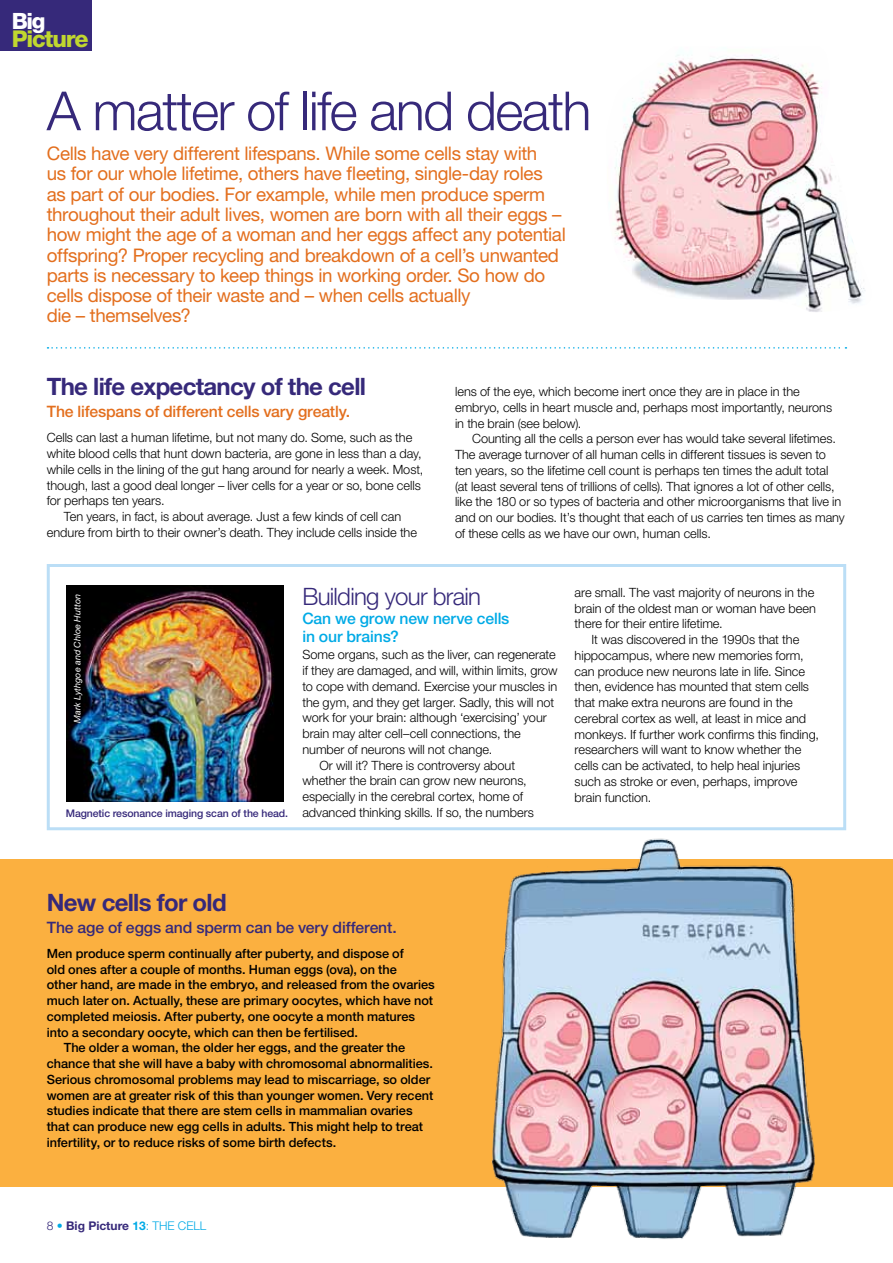
<style>
.page{position:relative;width:893px;height:1263px;background:#fff}
.page>*{position:absolute;margin:0;border:0;box-sizing:border-box;transform-origin:0 0}
.t1{font:300 54px "Helvetica Neue LT";letter-spacing:-.03em;color:#36297a}
.t2{font:700 24px "Helvetica Neue LT";letter-spacing:-.03em;color:#36297a}
.t3{font:300 24px "Helvetica Neue LT";letter-spacing:-.03em;color:#36297a}
.t4{font:800 23.25px "Helvetica Neue LT";letter-spacing:-.05em;color:#c1d72f}
.t5{font:800 22.5px "Helvetica Neue LT";color:#fff}
.t6{font:18.75px/20.2px "Helvetica Neue LT";letter-spacing:-.02em;color:#e36f1e}
.t7{font:500 15.75px "Helvetica Neue LT";letter-spacing:-.01em;color:#e36f1e}
.t8{font:500 15.75px "Helvetica Neue LT";letter-spacing:-.01em;color:#36297a}
.t9{font:500 15.75px/17.2px "Helvetica Neue LT";letter-spacing:-.01em;color:#00aae6}
.t10{font:300 12.75px/15.8px "Helvetica Neue LT";color:#000}
.t11{font:500 12.75px "Helvetica Neue LT";color:#000}
.t12{font:700 12px "Helvetica Neue LT";color:#36297a}
.t13{font:500 10.5px "Helvetica Neue LT";letter-spacing:-.01em;color:#36297a}
.t14{font:italic 9px "Helvetica Neue LT";letter-spacing:.01em;color:#fff}
.s1{font-weight:300}
.s2{font-weight:300;color:#00aae6}
.s3{color:#00aae6}
</style>
<div class="page">
<div style="left:0;top:859px;width:893px;height:327px;background:#fbb040"></div>
<div style="left:47px;top:564px;width:799px;height:266px;border:3px solid #bbdef6"></div>
<div style="left:0;top:0;width:91px;height:50px;background:#36297a"></div>
<img style="left:66px;top:586px;width:217px;height:215px">
<svg style="left:48px;top:347px;width:798px;height:2px"></svg>
<img style="left:615px;top:55px;width:250px;height:257px">
<img style="left:477px;top:838px;width:354px;height:401px">
<h3 class="t5" style="left:12px;top:8px;width:35px">Big</h3>
<h3 class="t4" style="left:12px;top:24px;width:78px">Picture</h3>
<h1 class="t1" style="left:47px;top:78px;width:546px">A matter of life and death</h1>
<p class="t6" style="left:47px;top:143px;width:521px">Cells have very different lifespans. While some cells stay with<br>us for our whole lifetime, others have fleeting, single-day roles as part of our bodies. For example, while men produce sperm throughout their adult lives, women are born with all their eggs – how might the age of a woman and her eggs affect any potential offspring? Proper recycling and breakdown of a cell’s unwanted parts is necessary to keep things in working order. So how do cells dispose of their waste and – when cells actually<br>die – themselves?</p>
<h2 class="t2" style="left:47px;top:371px;width:321px">The life expectancy of the cell</h2>
<p class="t10" style="left:47px;top:430px;width:367px">Cells can last a human lifetime, but not many do. Some, such as the</p>
<p class="t10" style="left:47px;top:445px;width:376px">white blood cells that hunt down bacteria, are gone in less than a day,</p>
<p class="t10" style="left:47px;top:461px;width:378px">while cells in the lining of the gut hang around for nearly a week. Most,</p>
<p class="t10" style="left:47px;top:477px;width:376px">though, last a good deal longer – liver cells for a year or so, bone cells</p>
<p class="t10" style="left:47px;top:493px;width:120px">for perhaps ten years.</p>
<p class="t10" style="left:64px;top:508px;width:339px">Ten years, in fact, is about average. Just a few kinds of cell can</p>
<p class="t10" style="left:47px;top:524px;width:372px">endure from birth to their owner’s death. They include cells inside the</p>
<p class="t7" style="left:47px;top:402px;width:305px">The lifespans of different cells vary greatly.</p>
<p class="t10" style="left:455px;top:383px;width:379px">lens of the eye, which become inert once they are in place in the embryo, cells in heart muscle and, perhaps most importantly, neurons in the brain (see below).</p>
<p class="t10" style="left:455px;top:431px;width:391px;text-indent:17px">Counting all the cells a person ever has would take several lifetimes.<br>The average turnover of all human cells in different tissues is seven to ten years, so the lifetime cell count is perhaps ten times the adult total<br>(at least several tens of trillions of cells). That ignores a lot of other cells, like the 180 or so types of bacteria and other microorganisms that live in and on our bodies. It’s thought that each of us carries ten times as many of these cells as we have our own, human cells.</p>
<p class="t14" style="left:72px;top:723px;width:130px;rotate:-90deg">Mark Lythgoe and Chloe Hutton</p>
<p class="t13" style="left:66px;top:807px;width:224px">Magnetic resonance imaging scan of the head.</p>
<h2 class="t3" style="left:302px;top:582px;width:180px">Building your brain</h2>
<p class="t9" style="left:302px;top:610px;width:209px">Can we grow new nerve cells in our brains?</p>
<p class="t10" style="left:302px;top:647px;width:257px">Some organs, such as the liver, can regenerate if they are damaged, and will, within limits, grow to cope with demand. Exercise your muscles in the gym, and they get larger. Sadly, this will not work for your brain: although ‘exercising’ your brain may alter cell–cell connections, the number of neurons will not change.<br>Or will it? There is controversy about whether the brain can grow new neurons, especially in the cerebral cortex, home of advanced thinking skills. If so, the numbers</p>
<p class="t10" style="left:575px;top:584px;width:246px">are small. The vast majority of neurons in the brain of the oldest man or woman have been there for their entire lifetime.<br>It was discovered in the 1990s that the hippocampus, where new memories form, can produce new neurons late in life. Since then, evidence has mounted that stem cells that make extra neurons are found in the cerebral cortex as well, at least in mice and monkeys. If further work confirms this finding, researchers will want to know whether the cells can be activated, to help heal injuries such as stroke or even, perhaps, improve brain function.</p>
<h2 class="t2" style="left:47px;top:887px;width:181px">New cells for old</h2>
<p class="t8" style="left:47px;top:918px;width:351px">The age of eggs and sperm can be very different.</p>
<p class="t11" style="left:47px;top:946px;width:358px">Men produce sperm continually after puberty, and dispose of</p>
<p class="t11" style="left:47px;top:961px;width:351px">old ones after a couple of months. Human eggs (ova), on the</p>
<p class="t11" style="left:47px;top:977px;width:390px">other hand, are made in the embryo, and released from the ovaries</p>
<p class="t11" style="left:47px;top:993px;width:388px">much later on. Actually, these are primary oocytes, which have not</p>
<p class="t11" style="left:47px;top:1009px;width:370px">completed meiosis. After puberty, one oocyte a month matures</p>
<p class="t11" style="left:47px;top:1024px;width:313px">into a secondary oocyte, which can then be fertilised.</p>
<p class="t11" style="left:64px;top:1040px;width:343px">The older a woman, the older her eggs, and the greater the</p>
<p class="t11" style="left:47px;top:1056px;width:388px">chance that she will have a baby with chromosomal abnormalities.</p>
<p class="t11" style="left:47px;top:1072px;width:385px">Serious chromosomal problems may lead to miscarriage, so older</p>
<p class="t11" style="left:47px;top:1087px;width:388px">women are at greater risk of this than younger women. Very recent</p>
<p class="t11" style="left:47px;top:1103px;width:367px">studies indicate that there are stem cells in mammalian ovaries</p>
<p class="t11" style="left:47px;top:1119px;width:378px">that can produce new egg cells in adults. This might help to treat</p>
<p class="t11" style="left:47px;top:1135px;width:291px">infertility, or to reduce risks of some birth defects.</p>
<p class="t12" style="left:47px;top:1218px;width:161px"><span class="s1">8</span> <span class="s2">•</span> Big Picture <span class="s3">13</span><span class="s2">: THE CELL</span></p>
</div>
